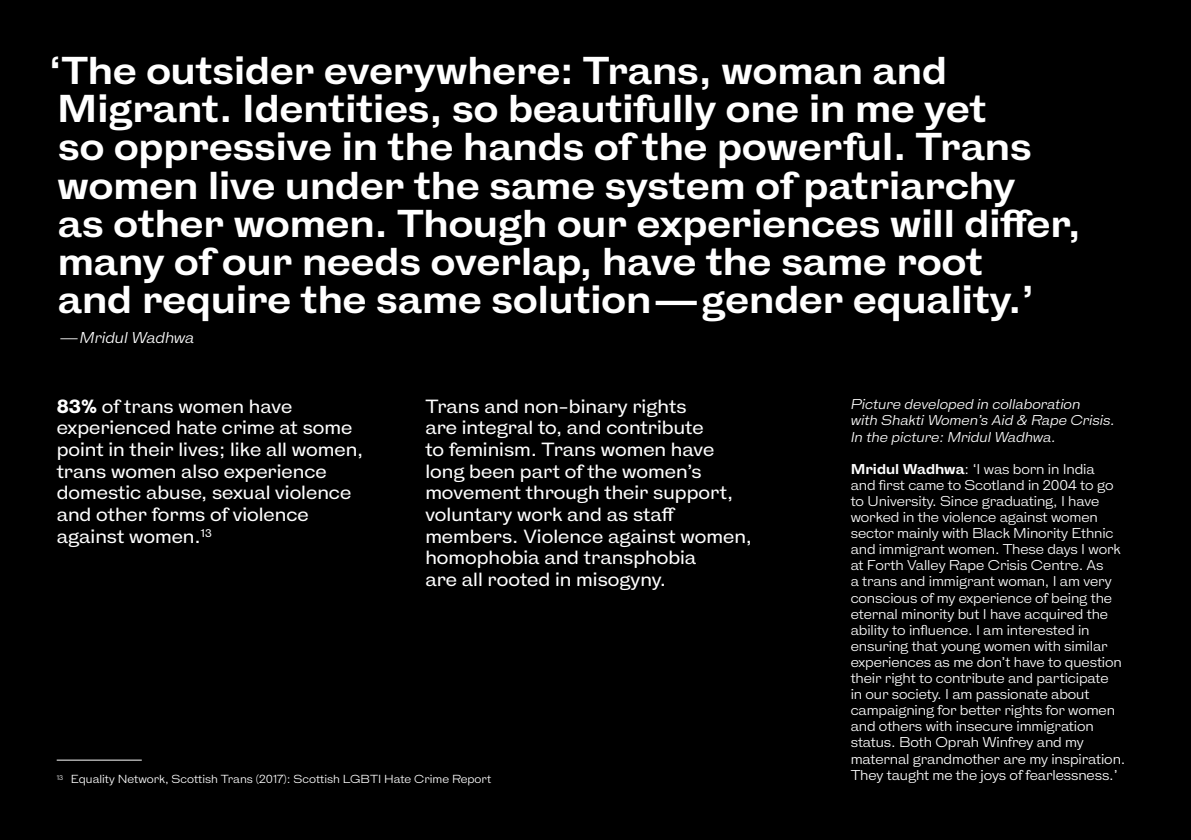
<style>
.page{position:relative;width:1191px;height:840px;background:#fff}
.page>*{position:absolute;margin:0;border:0;box-sizing:border-box;transform-origin:0 0}
.t1{font:700 36.6px/38.2px "HK Gothic";color:#fff}
.t2{font:500 18px/21.6px "HK Gothic";color:#fff}
.t3{font:italic 14.8px "HK Gothic";color:#fff}
.t4{font:13.4px/16px "HK Gothic";letter-spacing:-.01em;color:#fff}
.t5{font:italic 13.4px/16px "HK Gothic";color:#fff}
.t6{font:11px "HK Gothic";color:#fff}
.s1{font-weight:800}
.s2{font-weight:700}
</style>
<div class="page">
<div style="left:0;top:0;width:1191px;height:839px;background:#000"></div>
<hr style="left:57px;top:759px;width:85px;height:1px;background:#fff">
<p class="t1" style="left:50px;top:48px;width:1032px">‘The outsider everywhere: Trans, woman and Migrant. Identities, so beautifully one in me yet<br>so oppressive in the hands of the powerful. Trans women live under the same system of patriarchy<br>as other women. Though our experiences will differ, many of our needs overlap, have the same root<br>and require the same solution—gender equality.’</p>
<p class="t3" style="left:61px;top:324px;width:135px">—Mridul Wadhwa</p>
<h2 class="t2" style="left:57px;top:393px;width:308px"><span class="s1">83%</span> of trans women have experienced hate crime at some point in their lives; like all women, trans women also experience domestic abuse, sexual violence and other forms of violence against women.<sup>13</sup></h2>
<p class="t2" style="left:425px;top:393px;width:328px">Trans and non-binary rights<br>are integral to, and contribute<br>to feminism. Trans women have long been part of the women’s movement through their support, voluntary work and as staff members. Violence against women, homophobia and transphobia<br>are all rooted in misogyny.</p>
<p class="t6" style="left:57px;top:769px;width:436px"><sup>13</sup> Equality Network, Scottish Trans (2017): Scottish LGBTI Hate Crime Report</p>
<p class="t5" style="left:850px;top:394px;width:266px">Picture developed in collaboration<br>with Shakti Women’s Aid &amp; Rape Crisis.<br>In the picture: Mridul Wadhwa.</p>
<p class="t4" style="left:850px;top:459px;width:276px"><span class="s2">Mridul Wadhwa</span>: ‘I was born in India<br>and first came to Scotland in 2004 to go to University. Since graduating, I have worked in the violence against women sector mainly with Black Minority Ethnic and immigrant women. These days I work at Forth Valley Rape Crisis Centre. As<br>a trans and immigrant woman, I am very conscious of my experience of being the eternal minority but I have acquired the ability to influence. I am interested in ensuring that young women with similar experiences as me don’t have to question their right to contribute and participate<br>in our society. I am passionate about campaigning for better rights for women and others with insecure immigration status. Both Oprah Winfrey and my maternal grandmother are my inspiration.<br>They taught me the joys of fearlessness.’</p>
</div>
